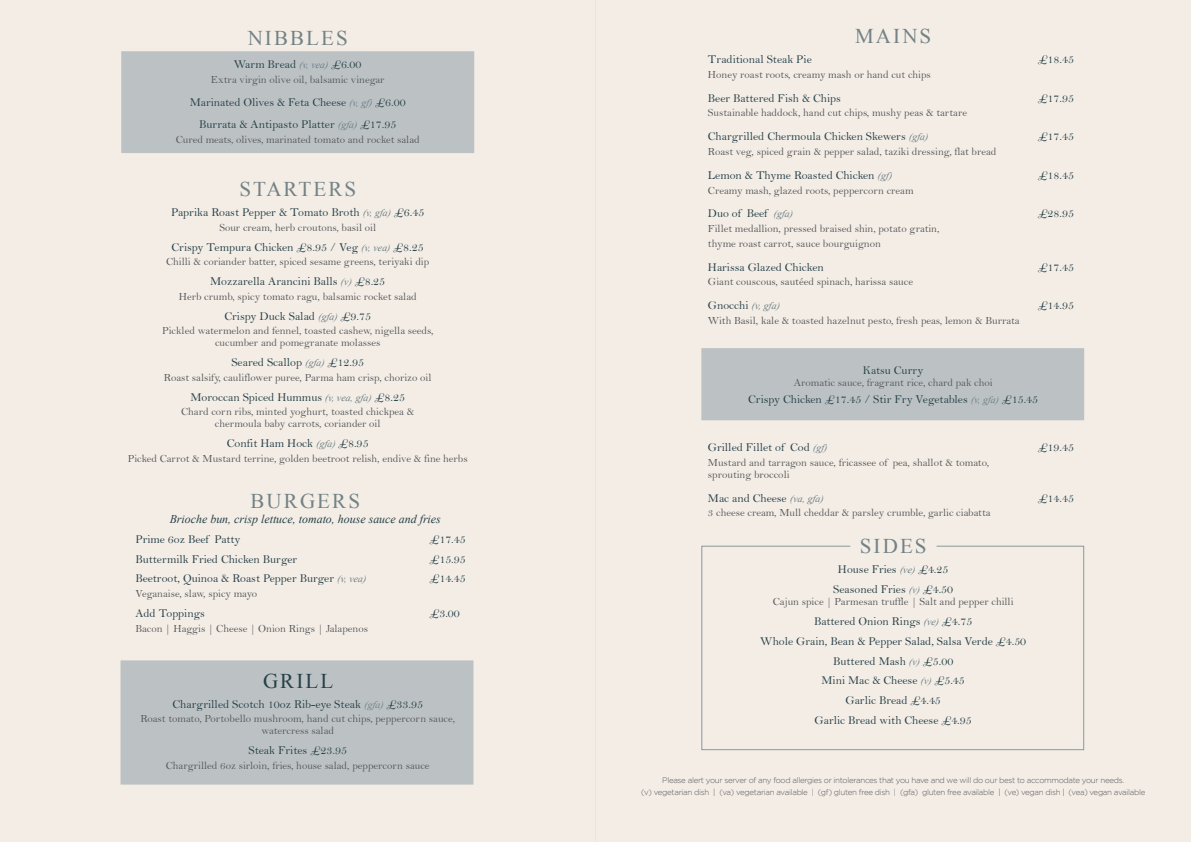
<style>
.page{position:relative;width:1191px;height:842px;background:#fff}
.page>*{position:absolute;margin:0;border:0;box-sizing:border-box;transform-origin:0 0}
.t1{font:21px "Times New Roman";letter-spacing:.1em;color:#738285}
.t2{font:21px "Times New Roman";letter-spacing:.1em;color:#264048}
.t3{font:12px "Bell";color:#264048}
.t4{font:11.9px/19.7px "Bell";color:#264048;text-align:center}
.t5{font:italic 11.9px "Times New Roman";color:#264048}
.t6{font:10.9px/11.9px "Bell";color:#57585a;text-align:center}
.t7{font:300 8px/12px "Gotham";letter-spacing:-.04em;color:#57585a;text-align:center}
.s1{font-family:"Times New Roman";font-style:italic;font-size:9.9px;color:#6e7f8d}
.s2{font-family:"Times New Roman";font-style:italic;font-size:9.9px;color:#738285}
.s3{font-family:"Times New Roman";font-style:italic;font-size:10px;color:#738285}
</style>
<div class="page">
<div style="left:0;top:0;width:595px;height:842px;background:#f3ede6"></div>
<div style="left:595px;top:0;width:596px;height:842px;background:#f3ede6"></div>
<div style="left:120px;top:660px;width:353px;height:125px;background:#bcc2c4"></div>
<div style="left:121px;top:51px;width:353px;height:102px;background:#bcc2c4"></div>
<svg style="left:701px;top:545px;width:383px;height:206px"></svg>
<div style="left:701px;top:348px;width:383px;height:72px;background:#bcc2c4"></div>
<h1 class="t1" style="left:248px;top:24px;width:102px">NIBBLES</h1>
<p class="t4" style="left:234px;top:54px;width:129px">Warm Bread <span class="s1">(v, vea)</span> £6.00</p>
<p class="t6" style="left:211px;top:73px;width:175px">Extra virgin olive oil, balsamic vinegar</p>
<p class="t4" style="left:190px;top:90px;width:217px;line-height:22.7px">Marinated Olives &amp; Feta Cheese <span class="s1">(v, gf)</span> £6.00<br>Burrata &amp; Antipasto Platter <span class="s1">(gfa)</span> £17.95</p>
<p class="t6" style="left:176px;top:133px;width:245px">Cured meats, olives, marinated tomato and rocket salad</p>
<h1 class="t1" style="left:239px;top:175px;width:118px">STARTERS</h1>
<p class="t3" style="left:171px;top:205px;width:255px">Paprika Roast Pepper &amp; Tomato Broth <span class="s2">(v, gfa)</span> £6.45</p>
<p class="t6" style="left:219px;top:221px;width:158px">Sour cream, herb croutons, basil oil</p>
<p class="t3" style="left:171px;top:240px;width:254px">Crispy Tempura Chicken £8.95 / Veg <span class="s2">(v, vea)</span> £8.25</p>
<p class="t6" style="left:166px;top:256px;width:264px">Chilli &amp; coriander batter, spiced sesame greens, teriyaki dip</p>
<p class="t3" style="left:210px;top:274px;width:177px">Mozzarella Arancini Balls <span class="s2">(v)</span> £8.25</p>
<p class="t6" style="left:179px;top:290px;width:239px">Herb crumb, spicy tomato ragu, balsamic rocket salad</p>
<p class="t3" style="left:224px;top:309px;width:148px">Crispy Duck Salad <span class="s2">(gfa)</span> £9.75</p>
<p class="t6" style="left:162px;top:325px;width:273px">Pickled watermelon and fennel, toasted cashew, nigella seeds, cucumber and pomegranate molasses</p>
<p class="t3" style="left:231px;top:355px;width:134px">Seared Scallop <span class="s2">(gfa)</span> £12.95</p>
<p class="t6" style="left:164px;top:371px;width:269px">Roast salsify, cauliflower puree, Parma ham crisp, chorizo oil</p>
<p class="t3" style="left:190px;top:390px;width:216px">Moroccan Spiced Hummus <span class="s2">(v, vea, gfa)</span> £8.25</p>
<p class="t6" style="left:181px;top:406px;width:235px">Chard corn ribs, minted yoghurt, toasted chickpea &amp; chermoula baby carrots, coriander oil</p>
<p class="t3" style="left:227px;top:436px;width:143px">Confit Ham Hock <span class="s2">(gfa)</span> £8.95</p>
<p class="t6" style="left:128px;top:452px;width:341px">Picked Carrot &amp; Mustard terrine, golden beetroot relish, endive &amp; fine herbs</p>
<h1 class="t1" style="left:250px;top:487px;width:111px">BURGERS</h1>
<p class="t5" style="left:170px;top:511px;width:273px">Brioche bun, crisp lettuce, tomato, house sauce and fries</p>
<p class="t4" style="left:135px;top:529px;width:107px">Prime 6oz Beef Patty</p>
<p class="t4" style="left:429px;top:529px;width:38px">£17.45</p>
<p class="t4" style="left:135px;top:549px;width:163px">Buttermilk Fried Chicken Burger</p>
<p class="t4" style="left:429px;top:549px;width:38px">£15.95</p>
<p class="t4" style="left:135px;top:569px;width:232px">Beetroot, Quinoa &amp; Roast Pepper Burger <span class="s2">(v, vea)</span></p>
<p class="t4" style="left:429px;top:569px;width:38px">£14.45</p>
<p class="t6" style="left:135px;top:588px;width:123px">Veganaise, slaw, spicy mayo</p>
<p class="t4" style="left:135px;top:603px;width:71px">Add Toppings</p>
<p class="t4" style="left:429px;top:603px;width:32px">£3.00</p>
<p class="t6" style="left:135px;top:622px;width:234px">Bacon | Haggis | Cheese | Onion Rings | Jalapenos</p>
<h1 class="t2" style="left:263px;top:667px;width:72px">GRILL</h1>
<p class="t3" style="left:172px;top:697px;width:252px">Chargrilled Scotch 10oz Rib-eye Steak <span class="s2">(gfa)</span> £33.95</p>
<p class="t6" style="left:140px;top:713px;width:316px">Roast tomato, Portobello mushroom, hand cut chips, peppercorn sauce, watercress salad</p>
<p class="t3" style="left:248px;top:743px;width:100px">Steak Frites £23.95</p>
<p class="t6" style="left:166px;top:759px;width:265px">Chargrilled 6oz sirloin, fries, house salad, peppercorn sauce</p>
<h1 class="t1" style="left:855px;top:22px;width:78px">MAINS</h1>
<p class="t4" style="left:708px;top:49px;width:105px">Traditional Steak Pie</p>
<p class="t4" style="left:1037px;top:49px;width:38px">£18.45</p>
<p class="t6" style="left:708px;top:68px;width:224px">Honey roast roots, creamy mash or hand cut chips</p>
<p class="t4" style="left:708px;top:88px;width:134px">Beer Battered Fish &amp; Chips</p>
<p class="t4" style="left:1037px;top:88px;width:38px">£17.95</p>
<p class="t6" style="left:708px;top:107px;width:260px">Sustainable haddock, hand cut chips, mushy peas &amp; tartare</p>
<p class="t4" style="left:708px;top:127px;width:222px">Chargrilled Chermoula Chicken Skewers <span class="s3">(gfa)</span></p>
<p class="t4" style="left:1037px;top:127px;width:38px">£17.45</p>
<p class="t6" style="left:708px;top:145px;width:290px">Roast veg, spiced grain &amp; pepper salad, taziki dressing, flat bread</p>
<p class="t4" style="left:708px;top:165px;width:186px">Lemon &amp; Thyme Roasted Chicken <span class="s3">(gf)</span></p>
<p class="t4" style="left:1037px;top:165px;width:38px">£18.45</p>
<p class="t6" style="left:708px;top:184px;width:207px">Creamy mash, glazed roots, peppercorn cream</p>
<p class="t4" style="left:708px;top:204px;width:86px">Duo of Beef <span class="s3">(gfa)</span></p>
<p class="t4" style="left:1037px;top:204px;width:38px">£28.95</p>
<p class="t6" style="left:708px;top:221px;width:233px;line-height:14.7px;text-align:left">Fillet medallion, pressed braised shin, potato gratin, thyme roast carrot, sauce bourguignon</p>
<p class="t4" style="left:708px;top:257px;width:117px">Harissa Glazed Chicken</p>
<p class="t4" style="left:1037px;top:257px;width:38px">£17.45</p>
<p class="t6" style="left:708px;top:276px;width:206px">Giant couscous, sautéed spinach, harissa sauce</p>
<p class="t4" style="left:708px;top:295px;width:73px">Gnocchi <span class="s3">(v, gfa)</span></p>
<p class="t4" style="left:1037px;top:295px;width:38px">£14.95</p>
<p class="t6" style="left:708px;top:314px;width:313px">With Basil, kale &amp; toasted hazelnut pesto, fresh peas, lemon &amp; Burrata</p>
<p class="t4" style="left:863px;top:360px;width:62px">Katsu Curry</p>
<p class="t6" style="left:793px;top:377px;width:200px">Aromatic sauce, fragrant rice, chard pak choi</p>
<p class="t4" style="left:748px;top:390px;width:291px">Crispy Chicken £17.45 / Stir Fry Vegetables <span class="s3">(v, gfa)</span> £15.45</p>
<p class="t4" style="left:708px;top:437px;width:121px">Grilled Fillet of Cod <span class="s3">(gf)</span></p>
<p class="t4" style="left:1037px;top:437px;width:38px">£19.45</p>
<p class="t6" style="left:708px;top:456px;width:282px;text-align:left">Mustard and tarragon sauce, fricassee of pea, shallot &amp; tomato, sprouting broccoli</p>
<p class="t4" style="left:708px;top:488px;width:117px">Mac and Cheese <span class="s3">(va, gfa)</span></p>
<p class="t4" style="left:1037px;top:488px;width:38px">£14.45</p>
<p class="t6" style="left:708px;top:507px;width:284px">3 cheese cream, Mull cheddar &amp; parsley crumble, garlic ciabatta</p>
<h1 class="t1" style="left:860px;top:532px;width:68px">SIDES</h1>
<p class="t4" style="left:833px;top:559px;width:121px">House Fries <span class="s2">(ve)</span> £4.25<br>Seasoned Fries <span class="s2">(v)</span> £4.50</p>
<p class="t6" style="left:773px;top:596px;width:242px">Cajun spice | Parmesan truffle | Salt and pepper chilli</p>
<p class="t4" style="left:760px;top:611px;width:267px">Battered Onion Rings <span class="s2">(ve)</span> £4.75<br>Whole Grain, Bean &amp; Pepper Salad, Salsa Verde £4.50<br>Buttered Mash <span class="s2">(v)</span> £5.00<br>Mini Mac &amp; Cheese <span class="s2">(v)</span> £5.45<br>Garlic Bread £4.45<br>Garlic Bread with Cheese £4.95</p>
<p class="t7" style="left:641px;top:774px;width:506px">Please alert your server of any food allergies or intolerances that you have and we will do our best to accommodate your needs.<br>(v) vegetarian dish | (va) vegetarian available | (gf) gluten free dish | (gfa) gluten free available | (ve) vegan dish | (vea) vegan available</p>
</div>
